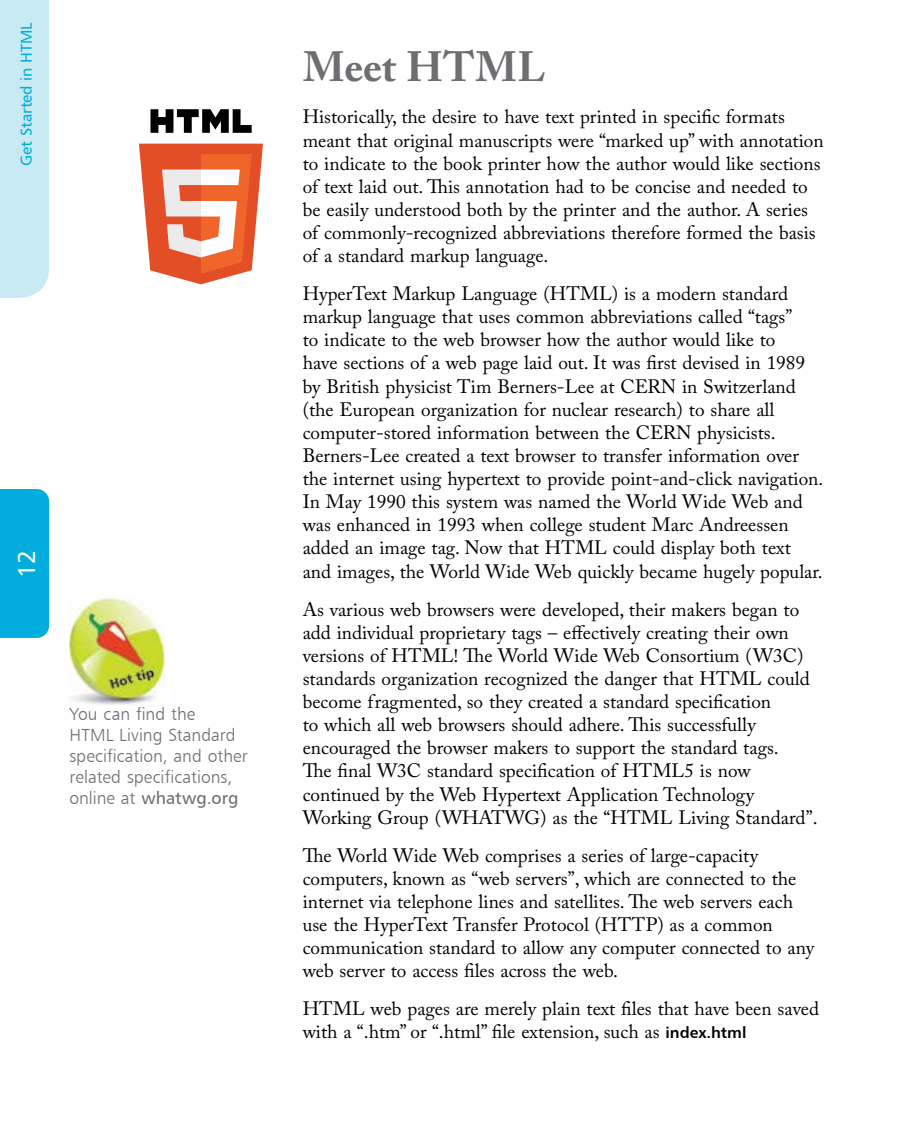
<style>
.page{position:relative;width:923px;height:1127px;background:#fff}
.page>*{position:absolute;margin:0;border:0;box-sizing:border-box;transform-origin:0 0}
.t1{font:700 42px "Adobe Caslon Pro";letter-spacing:.005em;color:#6d6e71}
.t2{font:24.5px "Humanist 777 BT Roman B";color:#fff}
.t3{font:19.25px/23.1px "Adobe Caslon Pro";color:#000}
.t4{font:17.5px/21px "Humanist 777 BT Light B";letter-spacing:.005em;color:#6d6e71}
.t5{font:17.5px "Humanist 777 BT Roman B";color:#6d6e71}
.t6{font:15.75px "Humanist 777 BT Roman B";color:#00addc}
.s1{font-family:"Humanist 777 BT Light B"}
.s2{font-family:"Humanist 777 BT Bold B";font-size:15.75px}
</style>
<div class="page">
<div style="left:0;top:489px;width:49px;height:148px;background:#00addc"></div>
<div style="left:0;top:0;width:49px;height:298px;background:#c8eaf3"></div>
<img style="left:70px;top:597px;width:96px;height:109px">
<svg style="left:150px;top:109px;width:102px;height:24px"></svg>
<svg style="left:139px;top:144px;width:124px;height:140px"></svg>
<p class="t6" style="left:17px;top:166px;width:145px;rotate:-90deg">Get Started in HTML</p>
<p class="t2" style="left:12px;top:577px;width:30px;rotate:-90deg">12</p>
<p class="t4" style="left:69px;top:702px;width:180px">You can find the<br>HTML Living Standard specification, and other related specifications,</p>
<p class="t5" style="left:69px;top:786px;width:171px"><span class="s1">online at</span> whatwg.org</p>
<h1 class="t1" style="left:303px;top:41px;width:244px">Meet HTML</h1>
<p class="t3" style="left:303px;top:105px;width:522px">Historically, the desire to have text printed in specific formats meant that original manuscripts were “marked up” with annotation to indicate to the book printer how the author would like sections of text laid out. This annotation had to be concise and needed to be easily understood both by the printer and the author. A series of commonly-recognized abbreviations therefore formed the basis of a standard markup language.</p>
<p class="t3" style="left:303px;top:282px;width:522px">HyperText Markup Language (HTML) is a modern standard markup language that uses common abbreviations called “tags”<br>to indicate to the web browser how the author would like to<br>have sections of a web page laid out. It was first devised in 1989 by British physicist Tim Berners-Lee at CERN in Switzerland (the European organization for nuclear research) to share all computer-stored information between the CERN physicists.<br>Berners-Lee created a text browser to transfer information over the internet using hypertext to provide point-and-click navigation.<br>In May 1990 this system was named the World Wide Web and was enhanced in 1993 when college student Marc Andreessen added an image tag. Now that HTML could display both text and images, the World Wide Web quickly became hugely popular.</p>
<p class="t3" style="left:303px;top:597px;width:516px">As various web browsers were developed, their makers began to add individual proprietary tags – effectively creating their own versions of HTML! The World Wide Web Consortium (W3C) standards organization recognized the danger that HTML could become fragmented, so they created a standard specification<br>to which all web browsers should adhere. This successfully encouraged the browser makers to support the standard tags.<br>The final W3C standard specification of HTML5 is now continued by the Web Hypertext Application Technology Working Group (WHATWG) as the “HTML Living Standard”.</p>
<p class="t3" style="left:303px;top:843px;width:513px">The World Wide Web comprises a series of large-capacity computers, known as “web servers”, which are connected to the internet via telephone lines and satellites. The web servers each use the HyperText Transfer Protocol (HTTP) as a common communication standard to allow any computer connected to any web server to access files across the web.</p>
<p class="t3" style="left:303px;top:996px;width:518px">HTML web pages are merely plain text files that have been saved with a “.htm” or “.html” file extension, such as <span class="s2">index.html</span></p>
</div>
